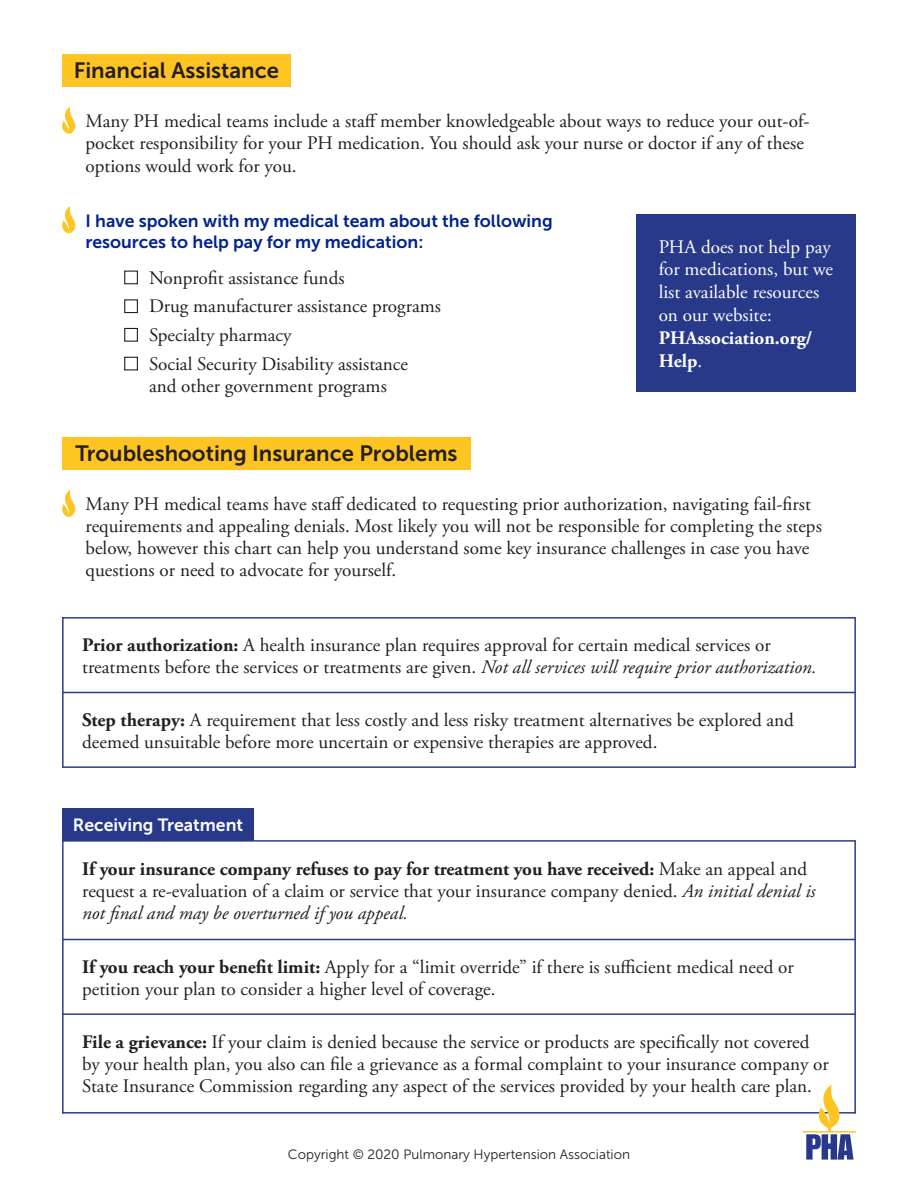
<style>
.page{position:relative;width:918px;height:1188px;background:#fff}
.page>*{position:absolute;margin:0;border:0;box-sizing:border-box;transform-origin:0 0}
.t1{font:22.05px "Museo Sans 700";color:#231f20}
.Body_text{font:19.05px/22px "Adobe Garamond Pro";color:#231f20}
.Body_text-2{font:19.05px/23px "Adobe Garamond Pro";color:#fff}
.t2{font:17.7px/21.1px "Museo Sans 700";color:#00238e}
.t3{font:17.7px "Museo Sans 700";color:#fff}
.t4{font:13.5px "Museo Sans 300";color:#231f20}
.s1{font-weight:700}
.s2{font-style:italic}
</style>
<div class="page">
<div style="left:62px;top:54px;width:229px;height:32px;background:#fec422"></div>
<div style="left:637px;top:214px;width:219px;height:178px;background:#283989"></div>
<div style="left:62px;top:437px;width:409px;height:32px;background:#fec422"></div>
<svg style="left:62px;top:107px;width:13px;height:27px"></svg>
<svg style="left:62px;top:206px;width:13px;height:27px"></svg>
<div style="left:124px;top:271px;width:14px;height:13px;border:1px solid #231f20"></div>
<div style="left:124px;top:299px;width:14px;height:14px;border:1px solid #231f20"></div>
<div style="left:124px;top:328px;width:14px;height:14px;border:1px solid #231f20"></div>
<div style="left:124px;top:357px;width:14px;height:13px;border:1px solid #231f20"></div>
<svg style="left:62px;top:490px;width:13px;height:27px"></svg>
<hr style="left:62px;top:617px;width:793px;height:2px;background:#283989">
<hr style="left:63px;top:692px;width:793px;height:1px;background:#283989">
<hr style="left:62px;top:617px;width:2px;height:151px;background:#283989">
<hr style="left:854px;top:617px;width:2px;height:151px;background:#283989">
<hr style="left:63px;top:766px;width:793px;height:2px;background:#283989">
<hr style="left:62px;top:840px;width:793px;height:2px;background:#283989">
<hr style="left:63px;top:939px;width:793px;height:1px;background:#283989">
<hr style="left:62px;top:840px;width:2px;height:274px;background:#283989">
<hr style="left:854px;top:840px;width:2px;height:274px;background:#283989">
<hr style="left:62px;top:1013px;width:794px;height:2px;background:#283989">
<hr style="left:62px;top:1112px;width:794px;height:2px;background:#283989">
<div style="left:62px;top:808px;width:192px;height:33px;background:#283989"></div>
<svg style="left:803px;top:1085px;width:53px;height:75px"></svg>
<p class="t1" style="left:74px;top:58px;width:207px">Financial Assistance</p>
<p class="Body_text" style="left:86px;top:111px;width:726px">Many PH medical teams include a staff member knowledgeable about ways to reduce your out-of&shy;pocket responsibility for your PH medication. You should ask your nurse or doctor if any of these options would work for you.</p>
<p class="t2" style="left:86px;top:211px;width:469px">I have spoken with my medical team about the following resources to help pay for my medication:</p>
<p class="Body_text" style="left:149px;top:267px;width:197px">Nonprofit assistance funds</p>
<p class="Body_text" style="left:149px;top:296px;width:294px">Drug manufacturer assistance programs</p>
<p class="Body_text" style="left:149px;top:325px;width:144px">Specialty pharmacy</p>
<p class="Body_text" style="left:149px;top:353px;width:261px">Social Security Disability assistance</p>
<p class="Body_text" style="left:149px;top:375px;width:239px">and other government programs</p>
<p class="t1" style="left:75px;top:441px;width:384px">Troubleshooting Insurance Problems</p>
<p class="Body_text-2" style="left:659px;top:236px;width:176px">PHA does not help pay for medications, but we list available resources on our website:<br><span class="s1">PHAssociation.org/<br>Help</span>.</p>
<p class="Body_text" style="left:86px;top:494px;width:738px">Many PH medical teams have staff dedicated to requesting prior authorization, navigating fail-first requirements and appealing denials. Most likely you will not be responsible for completing the steps below, however this chart can help you understand some key insurance challenges in case you have questions or need to advocate for yourself.</p>
<p class="Body_text" style="left:82px;top:634px;width:736px"><span class="s1">Prior authorization:</span> A health insurance plan requires approval for certain medical services or treatments before the services or treatments are given. <span class="s2">Not all services will require prior authorization.</span></p>
<p class="Body_text" style="left:82px;top:709px;width:713px"><span class="s1">Step therapy:</span> A requirement that less costly and less risky treatment alternatives be explored and deemed unsuitable before more uncertain or expensive therapies are approved.</p>
<p class="t3" style="left:73px;top:815px;width:172px">Receiving Treatment</p>
<p class="Body_text" style="left:82px;top:859px;width:735px"><span class="s1">If your insurance company refuses to pay for treatment you have received:</span> Make an appeal and request a re-evaluation of a claim or service that your insurance company denied. <span class="s2">An initial denial is not final and may be overturned if you appeal.</span></p>
<p class="Body_text" style="left:82px;top:956px;width:713px"><span class="s1">If you reach your benefit limit:</span> Apply for a “limit override” if there is sufficient medical need or petition your plan to consider a higher level of coverage.</p>
<p class="Body_text" style="left:82px;top:1032px;width:748px"><span class="s1">File a grievance:</span> If your claim is denied because the service or products are specifically not covered by your health plan, you also can file a grievance as a formal complaint to your insurance company or<br>State Insurance Commission regarding any aspect of the services provided by your health care plan.</p>
<p class="t4" style="left:288px;top:1147px;width:344px">Copyright © 2020 Pulmonary Hypertension Association</p>
</div>
